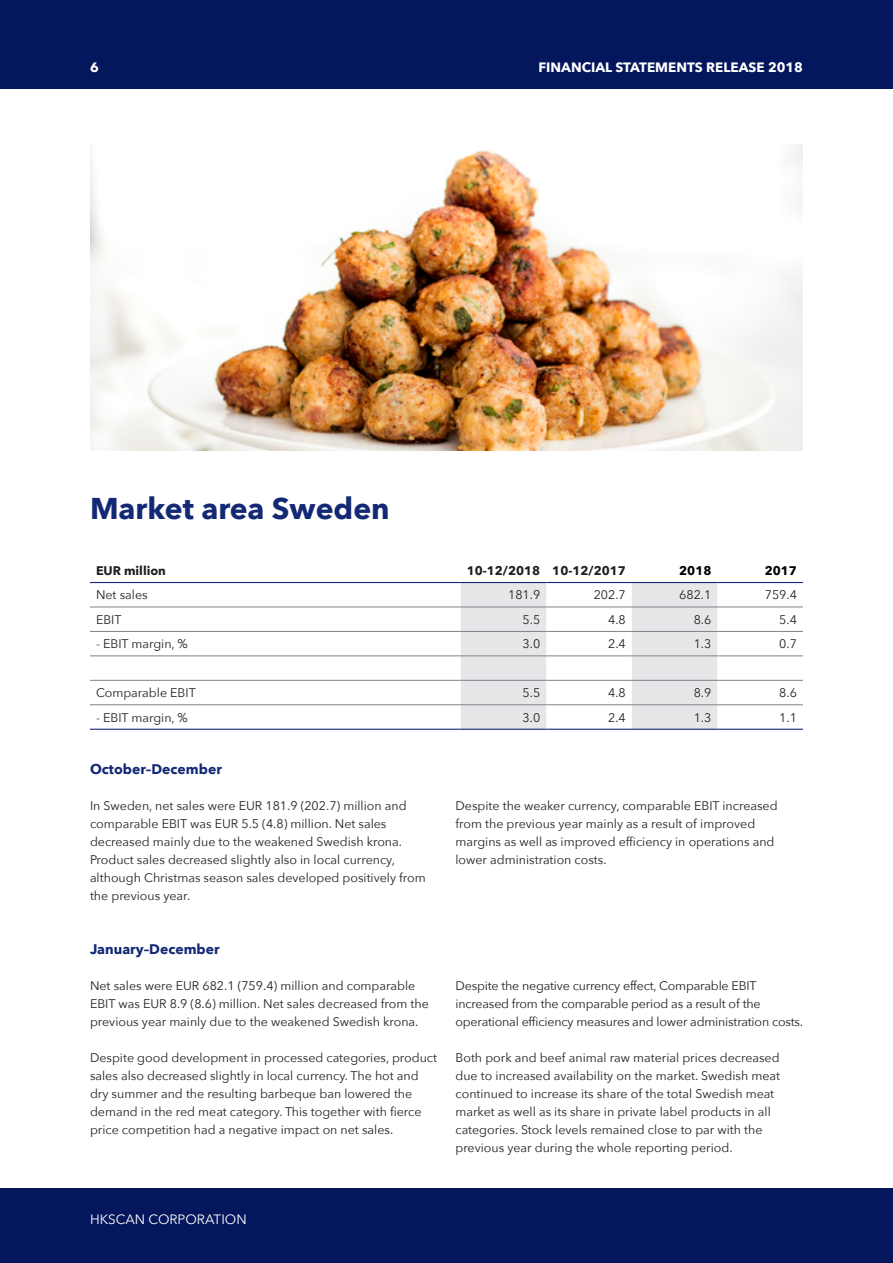
<style>
.page{position:relative;width:893px;height:1263px;background:#fff}
.page>*{position:absolute;margin:0;border:0;box-sizing:border-box;transform-origin:0 0}
.otsikko_20{font:700 30px "Avenir Next";color:#142975}
.otsikko_9{font:700 13.95px "Avenir Next";color:#142975}
.t1{font:700 13.5px "Avenir Next";color:#fff}
.t2{font:13.5px "Avenir Next";color:#fff}
.leipis{font:12.45px/18px "Avenir Next";color:#231f20}
.leipis_taulukko_oik{font:12.45px "Avenir Next";color:#231f20}
.leipis_taulukko{font:12.45px "Avenir Next";color:#231f20}
.leipis_taulukko_oik-2{font:700 12.45px "Avenir Next";color:#231f20}
.leipis_taulukko-2{font:700 12.45px "Avenir Next";color:#231f20}
.leipis_taulukko_oik-3{font:700 12.45px "Avenir Next";color:#000}
</style>
<div class="page">
<div style="left:0;top:0;width:893px;height:89px;background:#04175c"></div>
<div style="left:0;top:1188px;width:893px;height:75px;background:#04175c"></div>
<svg style="left:461px;top:583px;width:256px;height:146px"></svg>
<hr style="left:90px;top:607px;width:371px;height:1px;background:#808285">
<hr style="left:461px;top:607px;width:85px;height:1px;background:#808285">
<hr style="left:546px;top:607px;width:86px;height:1px;background:#808285">
<hr style="left:632px;top:607px;width:85px;height:1px;background:#808285">
<hr style="left:717px;top:607px;width:86px;height:1px;background:#808285">
<hr style="left:90px;top:631px;width:371px;height:1px;background:#808285">
<hr style="left:461px;top:631px;width:85px;height:1px;background:#808285">
<hr style="left:546px;top:631px;width:86px;height:1px;background:#808285">
<hr style="left:632px;top:631px;width:85px;height:1px;background:#808285">
<hr style="left:717px;top:631px;width:86px;height:1px;background:#808285">
<hr style="left:90px;top:656px;width:371px;height:1px;background:#808285">
<hr style="left:461px;top:656px;width:85px;height:1px;background:#808285">
<hr style="left:546px;top:656px;width:86px;height:1px;background:#808285">
<hr style="left:632px;top:656px;width:85px;height:1px;background:#808285">
<hr style="left:717px;top:656px;width:86px;height:1px;background:#808285">
<hr style="left:90px;top:680px;width:371px;height:1px;background:#808285">
<hr style="left:461px;top:680px;width:85px;height:1px;background:#808285">
<hr style="left:546px;top:680px;width:86px;height:1px;background:#808285">
<hr style="left:632px;top:680px;width:85px;height:1px;background:#808285">
<hr style="left:717px;top:680px;width:86px;height:1px;background:#808285">
<hr style="left:90px;top:704px;width:371px;height:1px;background:#808285">
<hr style="left:461px;top:704px;width:85px;height:1px;background:#808285">
<hr style="left:546px;top:704px;width:86px;height:1px;background:#808285">
<hr style="left:632px;top:704px;width:85px;height:1px;background:#808285">
<hr style="left:717px;top:704px;width:86px;height:1px;background:#808285">
<hr style="left:90px;top:582px;width:371px;height:1px;background:#142975">
<hr style="left:461px;top:582px;width:85px;height:1px;background:#142975">
<hr style="left:546px;top:582px;width:86px;height:1px;background:#142975">
<hr style="left:632px;top:582px;width:85px;height:1px;background:#142975">
<hr style="left:717px;top:582px;width:86px;height:1px;background:#142975">
<hr style="left:90px;top:729px;width:371px;height:1px;background:#142975">
<hr style="left:461px;top:729px;width:85px;height:1px;background:#142975">
<hr style="left:546px;top:729px;width:86px;height:1px;background:#142975">
<hr style="left:632px;top:729px;width:85px;height:1px;background:#142975">
<hr style="left:717px;top:729px;width:86px;height:1px;background:#142975">
<img style="left:90px;top:144px;width:713px;height:306px">
<p class="t1" style="left:90px;top:56px;width:10px">6</p>
<p class="t1" style="left:538px;top:56px;width:266px">FINANCIAL STATEMENTS RELEASE 2018</p>
<p class="otsikko_20" style="left:90px;top:483px;width:301px">Market area Sweden</p>
<p class="leipis_taulukko-2" style="left:96px;top:560px;width:71px">EUR million</p>
<p class="leipis_taulukko_oik-2" style="left:467px;top:560px;width:75px">10-12/2018</p>
<p class="leipis_taulukko_oik-2" style="left:552px;top:560px;width:75px">10-12/2017</p>
<p class="leipis_taulukko_oik-3" style="left:679px;top:560px;width:34px">2018</p>
<p class="leipis_taulukko_oik-3" style="left:765px;top:560px;width:34px">2017</p>
<p class="leipis_taulukko" style="left:96px;top:585px;width:53px">Net sales</p>
<p class="leipis_taulukko_oik" style="left:508px;top:585px;width:34px">181.9</p>
<p class="leipis_taulukko_oik" style="left:594px;top:585px;width:34px">202.7</p>
<p class="leipis_taulukko_oik" style="left:679px;top:585px;width:34px">682.1</p>
<p class="leipis_taulukko_oik" style="left:765px;top:585px;width:34px">759.4</p>
<p class="leipis_taulukko" style="left:96px;top:609px;width:27px">EBIT</p>
<p class="leipis_taulukko_oik" style="left:523px;top:609px;width:19px">5.5</p>
<p class="leipis_taulukko_oik" style="left:608px;top:609px;width:19px">4.8</p>
<p class="leipis_taulukko_oik" style="left:694px;top:609px;width:19px">8.6</p>
<p class="leipis_taulukko_oik" style="left:779px;top:609px;width:19px">5.4</p>
<p class="leipis_taulukko" style="left:96px;top:633px;width:93px">- EBIT margin, %</p>
<p class="leipis_taulukko_oik" style="left:523px;top:633px;width:19px">3.0</p>
<p class="leipis_taulukko_oik" style="left:608px;top:633px;width:19px">2.4</p>
<p class="leipis_taulukko_oik" style="left:694px;top:633px;width:19px">1.3</p>
<p class="leipis_taulukko_oik" style="left:779px;top:633px;width:19px">0.7</p>
<p class="leipis_taulukko" style="left:96px;top:682px;width:101px">Comparable EBIT</p>
<p class="leipis_taulukko_oik" style="left:523px;top:682px;width:19px">5.5</p>
<p class="leipis_taulukko_oik" style="left:608px;top:682px;width:19px">4.8</p>
<p class="leipis_taulukko_oik" style="left:694px;top:682px;width:19px">8.9</p>
<p class="leipis_taulukko_oik" style="left:779px;top:682px;width:19px">8.6</p>
<p class="leipis_taulukko" style="left:96px;top:707px;width:93px">- EBIT margin, %</p>
<p class="leipis_taulukko_oik" style="left:523px;top:707px;width:19px">3.0</p>
<p class="leipis_taulukko_oik" style="left:608px;top:707px;width:19px">2.4</p>
<p class="leipis_taulukko_oik" style="left:694px;top:707px;width:19px">1.3</p>
<p class="leipis_taulukko_oik" style="left:779px;top:707px;width:19px">1.1</p>
<p class="otsikko_9" style="left:90px;top:757px;width:133px">October–December</p>
<p class="leipis" style="left:90px;top:796px;width:337px">In Sweden, net sales were EUR 181.9 (202.7) million and comparable EBIT was EUR 5.5 (4.8) million. Net sales decreased mainly due to the weakened Swedish krona.<br>Product sales decreased slightly also in local currency, although Christmas season sales developed positively from the previous year.</p>
<p class="leipis" style="left:455px;top:796px;width:324px">Despite the weaker currency, comparable EBIT increased from the previous year mainly as a result of improved margins as well as improved efficiency in operations and lower administration costs.</p>
<p class="otsikko_9" style="left:90px;top:937px;width:131px">January–December</p>
<p class="leipis" style="left:90px;top:976px;width:340px">Net sales were EUR 682.1 (759.4) million and comparable<br>EBIT was EUR 8.9 (8.6) million. Net sales decreased from the previous year mainly due to the weakened Swedish krona.</p>
<p class="leipis" style="left:90px;top:1048px;width:349px">Despite good development in processed categories, product sales also decreased slightly in local currency. The hot and dry summer and the resulting barbeque ban lowered the demand in the red meat category. This together with fierce price competition had a negative impact on net sales.</p>
<p class="leipis" style="left:455px;top:976px;width:349px">Despite the negative currency effect, Comparable EBIT increased from the comparable period as a result of the operational efficiency measures and lower administration costs.</p>
<p class="leipis" style="left:455px;top:1048px;width:326px">Both pork and beef animal raw material prices decreased due to increased availability on the market. Swedish meat continued to increase its share of the total Swedish meat market as well as its share in private label products in all categories. Stock levels remained close to par with the previous year during the whole reporting period.</p>
<p class="t2" style="left:90px;top:1208px;width:158px">HKSCAN CORPORATION</p>
</div>
